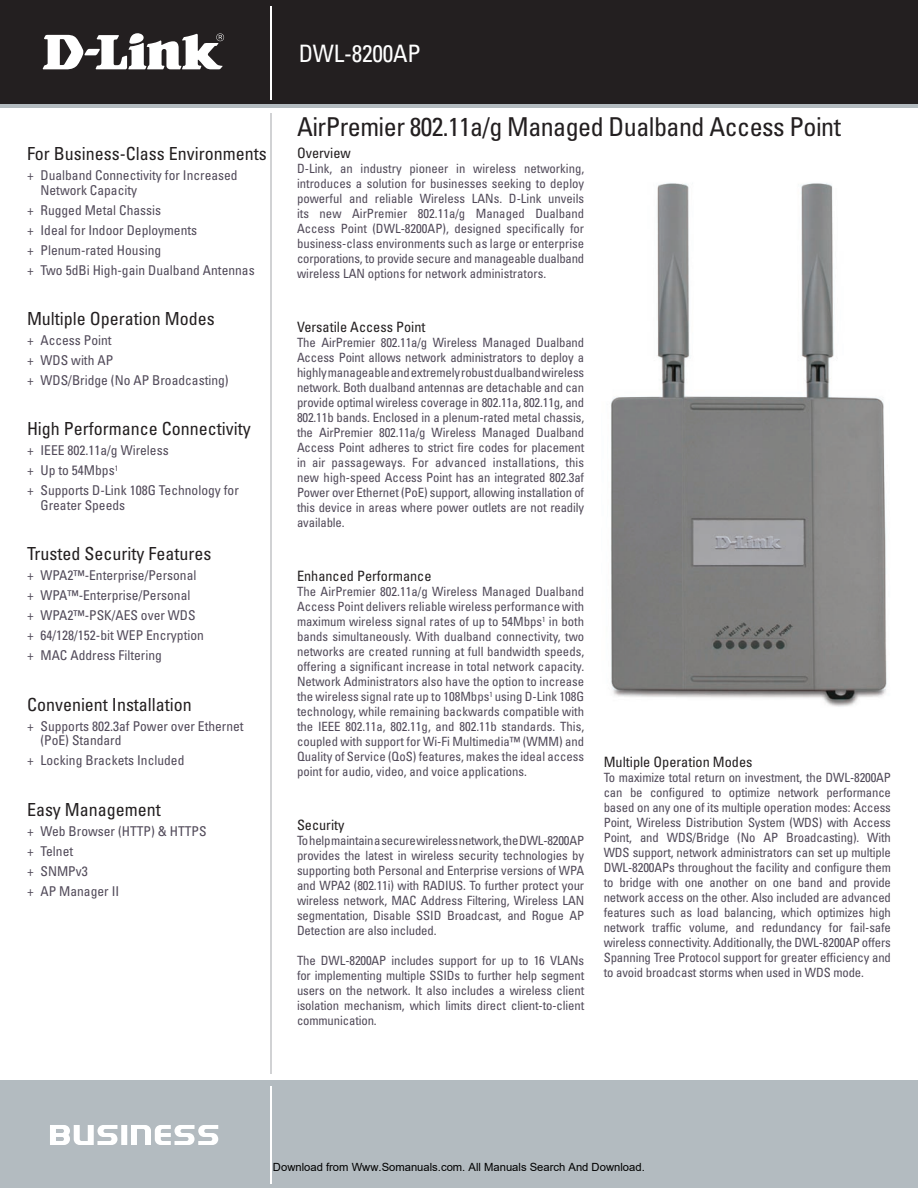
<style>
.page{position:relative;width:918px;height:1188px;background:#fff}
.page>*{position:absolute;margin:0;border:0;box-sizing:border-box;transform-origin:0 0}
.t1{font:condensed 26.1px "Univers";letter-spacing:-.02em;color:#231f20}
.t2{font:condensed 24px "Univers";letter-spacing:-.01em;color:#fff}
.t3{font:condensed 18px "Univers";color:#231f20}
.t4{font:condensed 14.25px "Univers";color:#231f20}
.t5{font:condensed 13.5px/20px "Univers";color:#514a59}
.t6{font:condensed 12.75px/15px "Univers";letter-spacing:-.01em;color:#514a59;text-align:justify}
.t7{font:11.25px "Arial";color:#000}
</style>
<div class="page">
<div style="left:0;top:0;width:918px;height:108px;background:linear-gradient(to right,#b3bbc0,#b3bbc0)"></div>
<div style="left:0;top:0;width:918px;height:103px;background:#231f20"></div>
<div style="left:0;top:1080px;width:918px;height:108px;background:#b3bbc0"></div>
<hr style="left:270px;top:6px;width:1px;height:93px;background:#fff">
<hr style="left:270px;top:1086px;width:1px;height:98px;background:#fff">
<svg style="left:50px;top:1125px;width:168px;height:20px"></svg>
<svg style="left:43px;top:33px;width:181px;height:36px"></svg>
<hr style="left:270px;top:114px;width:2px;height:960px;background:#d1d2d4">
<img style="left:611px;top:183px;width:276px;height:524px">
<h2 class="t2" style="left:299px;top:38px;width:123px">DWL-8200AP</h2>
<h3 class="t3" style="left:27px;top:142px;width:241px">For Business-Class Environments</h3>
<p class="t5" style="left:40px;top:167px;width:199px;line-height:14.7px;text-indent:-14px">+ Dualband Connectivity for Increased<br>Network Capacity</p>
<p class="t5" style="left:27px;top:199px;width:229px">+ Rugged Metal Chassis<br>+ Ideal for Indoor Deployments<br>+ Plenum-rated Housing<br>+ Two 5dBi High-gain Dualband Antennas</p>
<h3 class="t3" style="left:27px;top:307px;width:189px">Multiple Operation Modes</h3>
<p class="t5" style="left:27px;top:330px;width:203px">+ Access Point<br>+ WDS with AP<br>+ WDS/Bridge (No AP Broadcasting)</p>
<h3 class="t3" style="left:27px;top:417px;width:225px">High Performance Connectivity</h3>
<p class="t5" style="left:27px;top:440px;width:213px">+ IEEE 802.11a/g Wireless<br>+ Up to 54Mbps<sup>1<br></sup>+ Supports D-Link 108G Technology for</p>
<p class="t5" style="left:40px;top:495px;width:86px">Greater Speeds</p>
<h3 class="t3" style="left:27px;top:542px;width:186px">Trusted Security Features</h3>
<p class="t5" style="left:27px;top:565px;width:178px">+ WPA2™-Enterprise/Personal + WPA™-Enterprise/Personal<br>+ WPA2™-PSK/AES over WDS + 64/128/152-bit WEP Encryption + MAC Address Filtering</p>
<h3 class="t3" style="left:27px;top:693px;width:166px">Convenient Installation</h3>
<p class="t5" style="left:40px;top:718px;width:205px;line-height:14.7px;text-indent:-14px">+ Supports 802.3af Power over Ethernet (PoE) Standard</p>
<p class="t5" style="left:27px;top:750px;width:159px">+ Locking Brackets Included</p>
<h3 class="t3" style="left:27px;top:798px;width:135px">Easy Management</h3>
<p class="t5" style="left:27px;top:820px;width:181px">+ Web Browser (HTTP) &amp; HTTPS + Telnet<br>+ SNMPv3<br>+ AP Manager II</p>
<h1 class="t1" style="left:297px;top:110px;width:546px">AirPremier 802.11a/g Managed Dualband Access Point</h1>
<p class="t4" style="left:297px;top:144px;width:55px">Overview</p>
<p class="t6" style="left:297px;top:161px;width:289px">D-Link, an industry pioneer in wireless networking, introduces a solution for businesses seeking to deploy powerful and reliable Wireless LANs. D-Link unveils its new AirPremier 802.11a/g Managed Dualband Access Point (DWL-8200AP), designed specifically for business-class environments such as large or enterprise corporations, to provide secure and manageable dualband wireless LAN options for network administrators.</p>
<p class="t4" style="left:297px;top:318px;width:130px">Versatile Access Point</p>
<p class="t6" style="left:297px;top:335px;width:289px">The AirPremier 802.11a/g Wireless Managed Dualband Access Point allows network administrators to deploy a highly manageable and extremely robust dualband wireless network. Both dualband antennas are detachable and can provide optimal wireless coverage in 802.11a, 802.11g, and 802.11b bands. Enclosed in a plenum-rated metal chassis, the AirPremier 802.11a/g Wireless Managed Dualband Access Point adheres to strict fire codes for placement in air passageways. For advanced installations, this new high-speed Access Point has an integrated 802.3af Power over Ethernet (PoE) support, allowing installation of this device in areas where power outlets are not readily available.</p>
<p class="t4" style="left:297px;top:567px;width:136px">Enhanced Performance</p>
<p class="t6" style="left:297px;top:584px;width:289px">The AirPremier 802.11a/g Wireless Managed Dualband Access Point delivers reliable wireless performance with maximum wireless signal rates of up to 54Mbps<sup>1</sup> in both bands simultaneously. With dualband connectivity, two networks are created running at full bandwidth speeds, offering a significant increase in total network capacity.<br>Network Administrators also have the option to increase the wireless signal rate up to 108Mbps<sup>1</sup> using D-Link 108G technology, while remaining backwards compatible with the IEEE 802.11a, 802.11g, and 802.11b standards. This, coupled with support for Wi-Fi Multimedia™ (WMM) and Quality of Service (QoS) features, makes the ideal access point for audio, video, and voice applications.</p>
<p class="t4" style="left:297px;top:816px;width:49px">Security</p>
<p class="t6" style="left:297px;top:833px;width:289px">To help maintain a secure wireless network, the DWL-8200AP provides the latest in wireless security technologies by supporting both Personal and Enterprise versions of WPA and WPA2 (802.11i) with RADIUS. To further protect your wireless network, MAC Address Filtering, Wireless LAN segmentation, Disable SSID Broadcast, and Rogue AP Detection are also included.</p>
<p class="t6" style="left:297px;top:953px;width:289px">The DWL-8200AP includes support for up to 16 VLANs for implementing multiple SSIDs to further help segment users on the network. It also includes a wireless client isolation mechanism, which limits direct client-to-client communication.</p>
<p class="t4" style="left:604px;top:753px;width:150px">Multiple Operation Modes</p>
<p class="t6" style="left:604px;top:770px;width:289px">To maximize total return on investment, the DWL-8200AP can be configured to optimize network performance based on any one of its multiple operation modes: Access Point, Wireless Distribution System (WDS) with Access Point, and WDS/Bridge (No AP Broadcasting). With WDS support, network administrators can set up multiple DWL-8200APs throughout the facility and configure them to bridge with one another on one band and provide network access on the other. Also included are advanced features such as load balancing, which optimizes high network traffic volume, and redundancy for fail-safe wireless connectivity. Additionally, the DWL-8200AP offers Spanning Tree Protocol support for greater efficiency and to avoid broadcast storms when used in WDS mode.</p>
<p class="t7" style="left:273px;top:1160px;width:373px">Download from Www.Somanuals.com. All Manuals Search And Download.</p>
</div>
